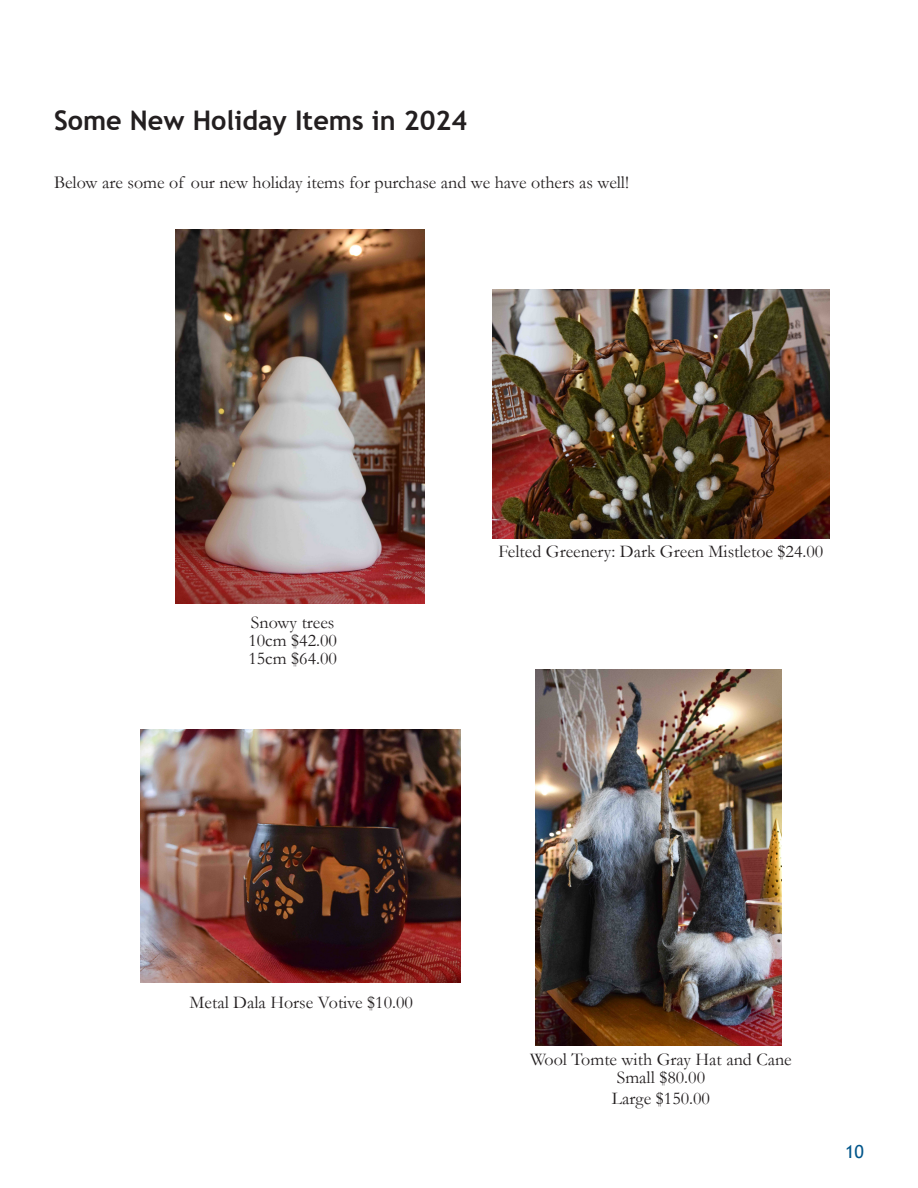
<style>
.page{position:relative;width:918px;height:1188px;background:#fff}
.page>*{position:absolute;margin:0;border:0;box-sizing:border-box;transform-origin:0 0}
.t1{font:700 27px "Trebuchet MS";color:#231f20}
.t2{font:18px "Garamond";color:#231f20}
.t3{font:18px "Trebuchet MS";color:#00558a}
</style>
<div class="page">
<img style="left:535px;top:670px;width:247px;height:375px">
<img style="left:176px;top:230px;width:249px;height:374px">
<img style="left:141px;top:730px;width:320px;height:253px">
<img style="left:492px;top:289px;width:337px;height:250px">
<p class="t1" style="left:54px;top:104px;width:415px">Some New Holiday Items in 2024</p>
<p class="t2" style="left:54px;top:171px;width:577px">Below are some of our new holiday items for purchase and we have others as well!</p>
<p class="t2" style="left:251px;top:610px;width:85px">Snowy trees</p>
<p class="t2" style="left:248px;top:628px;width:90px">10cm $42.00</p>
<p class="t2" style="left:248px;top:646px;width:90px">15cm $64.00</p>
<p class="t2" style="left:499px;top:539px;width:326px">Felted Greenery: Dark Green Mistletoe $24.00</p>
<p class="t2" style="left:190px;top:990px;width:225px">Metal Dala Horse Votive $10.00</p>
<p class="t2" style="left:530px;top:1047px;width:263px">Wool Tomte with Gray Hat and Cane</p>
<p class="t2" style="left:617px;top:1065px;width:90px">Small $80.00</p>
<p class="t2" style="left:612px;top:1087px;width:100px">Large $150.00</p>
<p class="t3" style="left:845px;top:1140px;width:20px">10</p>
</div>
